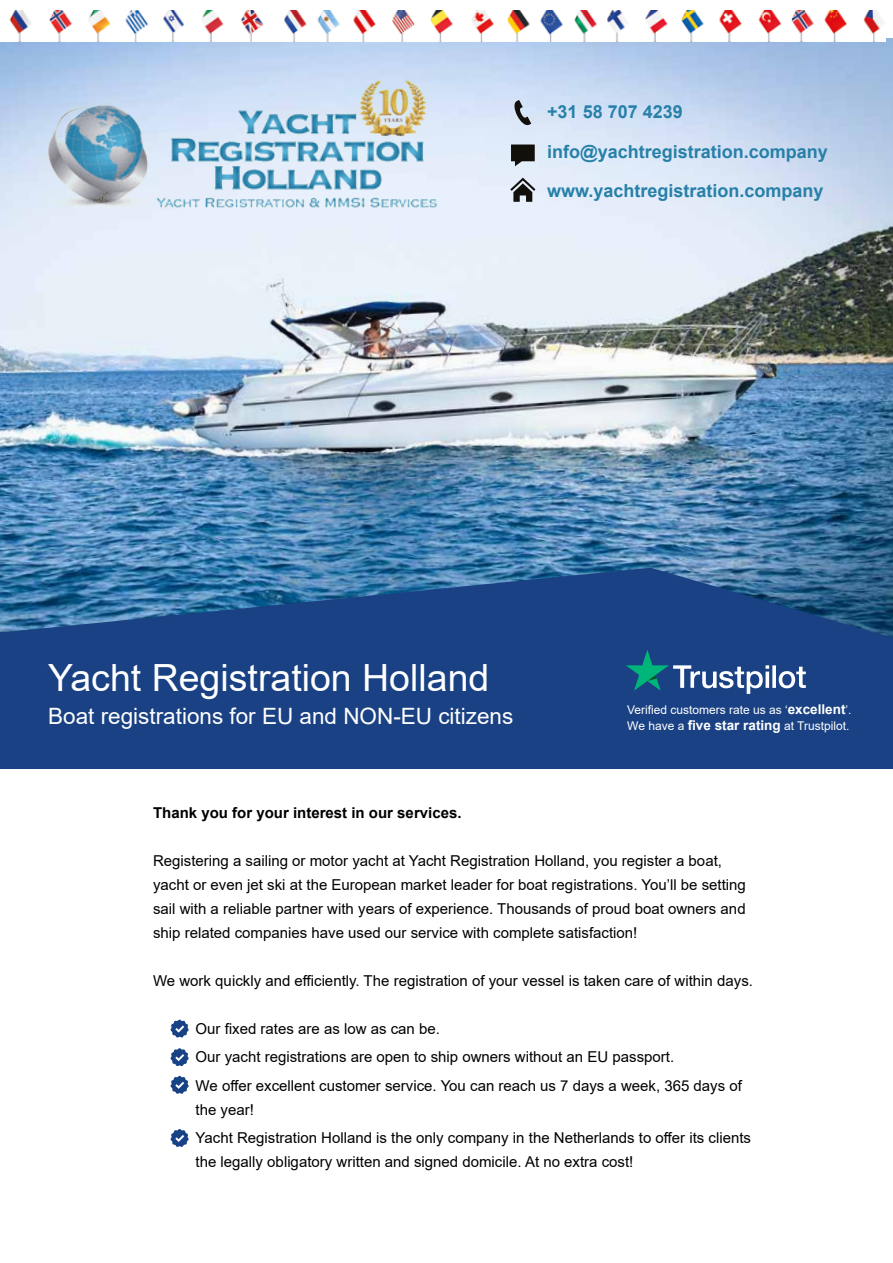
<style>
.page{position:relative;width:893px;height:1263px;background:#fff}
.page>*{position:absolute;margin:0;border:0;box-sizing:border-box;transform-origin:0 0}
.t1{font:37.5px "Arial";color:#fff}
.t2{font:22.5px "Arial";color:#fff}
.t3{font:700 18px/39.2px "Arial";color:#2780a8}
.t4{font:15px/24px "Arial";color:#000}
.t5{font:700 15px "Arial";color:#000}
.t6{font:12px/16.2px "Arial";color:#fff}
.s1{font-weight:700;font-size:13.5px}
</style>
<div class="page">
<img style="left:0;top:38px;width:893px;height:530px">
<img style="left:0;top:10px;width:885px;height:31px">
<svg style="left:0;top:568px;width:893px;height:77px;background:#24558e"></svg>
<div style="left:0;top:645px;width:893px;height:123px;background:#194183"></div>
<img style="left:39px;top:78px;width:410px;height:161px">
<svg style="left:510px;top:100px;width:21px;height:25px"></svg>
<svg style="left:511px;top:145px;width:24px;height:21px"></svg>
<svg style="left:510px;top:178px;width:25px;height:24px"></svg>
<svg style="left:626px;top:650px;width:180px;height:44px"></svg>
<svg style="left:171px;top:1020px;width:18px;height:17px"></svg>
<svg style="left:171px;top:1048px;width:18px;height:18px"></svg>
<svg style="left:171px;top:1076px;width:18px;height:18px"></svg>
<svg style="left:171px;top:1129px;width:18px;height:18px"></svg>
<p class="t3" style="left:547px;top:93px;width:137px">+31 58 707 4239</p>
<p class="t3" style="left:547px;top:132px;width:282px">info@yachtregistration.company www.yachtregistration.company</p>
<h1 class="t1" style="left:48px;top:652px;width:443px">Yacht Registration Holland</h1>
<h2 class="t2" style="left:48px;top:701px;width:467px">Boat registrations for EU and NON-EU citizens</h2>
<p class="t6" style="left:627px;top:701px;width:226px">Verified customers rate us as ‘<span class="s1">excellent</span>’.<br>We have a <span class="s1">five star rating</span> at Trustpilot.</p>
<p class="t5" style="left:153px;top:802px;width:310px">Thank you for your interest in our services.</p>
<p class="t4" style="left:153px;top:848px;width:594px">Registering a sailing or motor yacht at Yacht Registration Holland, you register a boat, yacht or even jet ski at the European market leader for boat registrations. You’ll be setting sail with a reliable partner with years of experience. Thousands of proud boat owners and ship related companies have used our service with complete satisfaction!</p>
<p class="t4" style="left:153px;top:968px;width:601px">We work quickly and efficiently. The registration of your vessel is taken care of within days.</p>
<p class="t4" style="left:196px;top:1014px;width:548px;line-height:28.5px">Our fixed rates are as low as can be.<br>Our yacht registrations are open to ship owners without an EU passport.<br>We offer excellent customer service. You can reach us 7 days a week, 365 days of</p>
<p class="t4" style="left:196px;top:1095px;width:557px;line-height:28.5px">the year!<br>Yacht Registration Holland is the only company in the Netherlands to offer its clients</p>
<p class="t4" style="left:196px;top:1150px;width:439px">the legally obligatory written and signed domicile. At no extra cost!</p>
</div>
